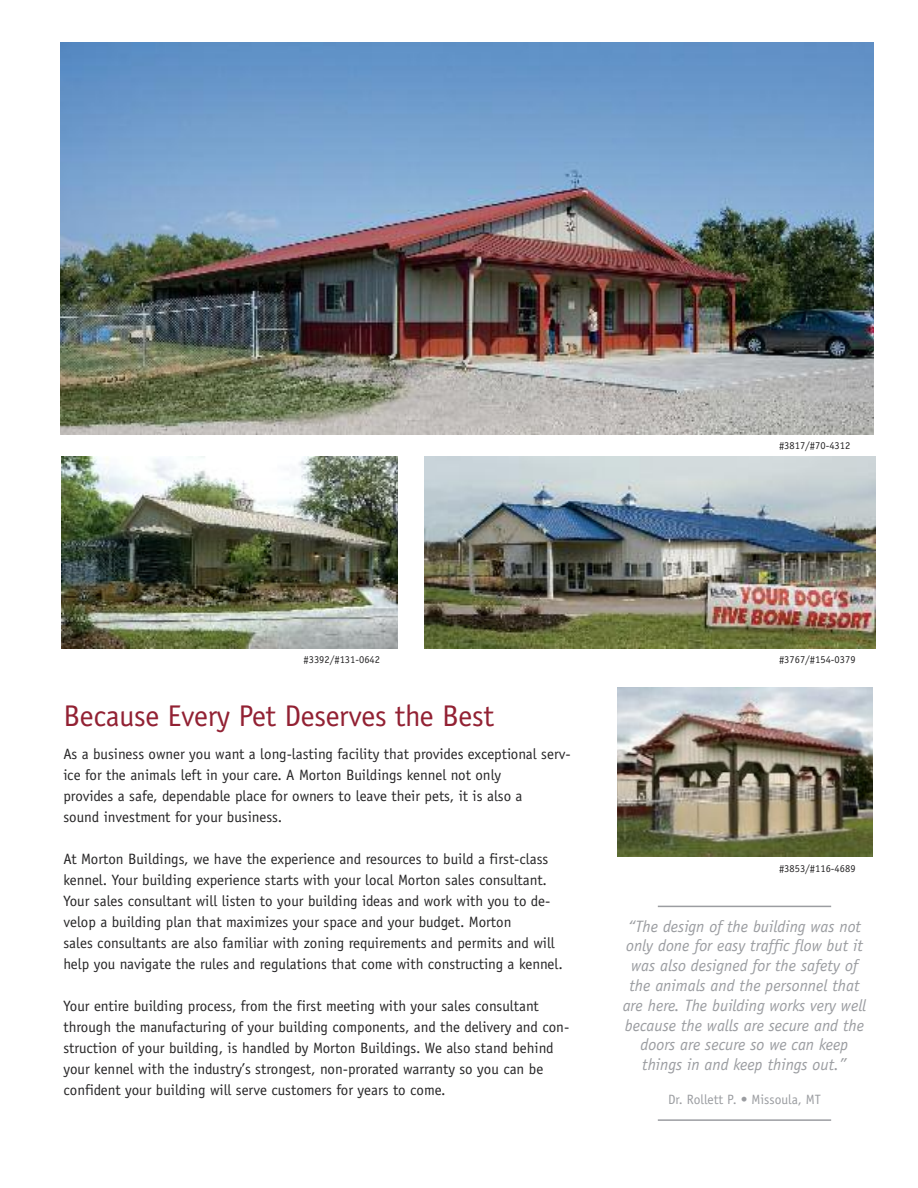
<style>
.page{position:relative;width:918px;height:1188px;background:#fff}
.page>*{position:absolute;margin:0;border:0;box-sizing:border-box;transform-origin:0 0}
.t1{font:30px "Officina Sans";letter-spacing:-.01em;color:#922133}
.t2{font:italic 16.5px/19.8px "Officina Sans";color:#9b9da1;text-align:center}
.t3{font:15px/21px "Officina Sans";color:#272627}
.t4{font:13.5px "Officina Sans";color:#9b9da1}
.t5{font:10.5px "Officina Sans";color:#272627}
</style>
<div class="page">
<img style="left:60px;top:43px;width:814px;height:391px">
<img style="left:61px;top:457px;width:337px;height:191px">
<img style="left:424px;top:457px;width:452px;height:191px">
<img style="left:618px;top:687px;width:255px;height:169px">
<hr style="left:658px;top:1119px;width:173px;height:2px;background:#9b9da1">
<hr style="left:658px;top:906px;width:173px;height:1px;background:#9b9da1">
<p class="t5" style="left:779px;top:441px;width:73px">#3817/#70-4312</p>
<p class="t5" style="left:304px;top:656px;width:78px">#3392/#131-0642</p>
<h1 class="t1" style="left:63px;top:705px;width:432px">Because Every Pet Deserves the Best</h1>
<p class="t3" style="left:63px;top:745px;width:509px">As a business owner you want a long-lasting facility that provides exceptional serv&shy;ice for the animals left in your care. A Morton Buildings kennel not only<br>provides a safe, dependable place for owners to leave their pets, it is also a<br>sound investment for your business.</p>
<p class="t3" style="left:63px;top:850px;width:501px">At Morton Buildings, we have the experience and resources to build a first-class kennel. Your building experience starts with your local Morton sales consultant.<br>Your sales consultant will listen to your building ideas and work with you to de&shy;velop a building plan that maximizes your space and your budget. Morton<br>sales consultants are also familiar with zoning requirements and permits and will help you navigate the rules and regulations that come with constructing a kennel.</p>
<p class="t3" style="left:63px;top:997px;width:507px">Your entire building process, from the first meeting with your sales consultant through the manufacturing of your building components, and the delivery and con&shy;struction of your building, is handled by Morton Buildings. We also stand behind your kennel with the industry’s strongest, non-prorated warranty so you can be confident your building will serve customers for years to come.</p>
<p class="t5" style="left:779px;top:656px;width:78px">#3767/#154-0379</p>
<p class="t5" style="left:779px;top:864px;width:78px">#3853/#116-4689</p>
<p class="t2" style="left:623px;top:917px;width:245px">“The design of the building was not only done for easy traffic flow but it was also designed for the safety of the animals and the personnel that are here. The building works very well because the walls are secure and the doors are secure so we can keep things in and keep things out.”</p>
<p class="t4" style="left:668px;top:1094px;width:154px">Dr. Rollett P. • Missoula, MT</p>
</div>
